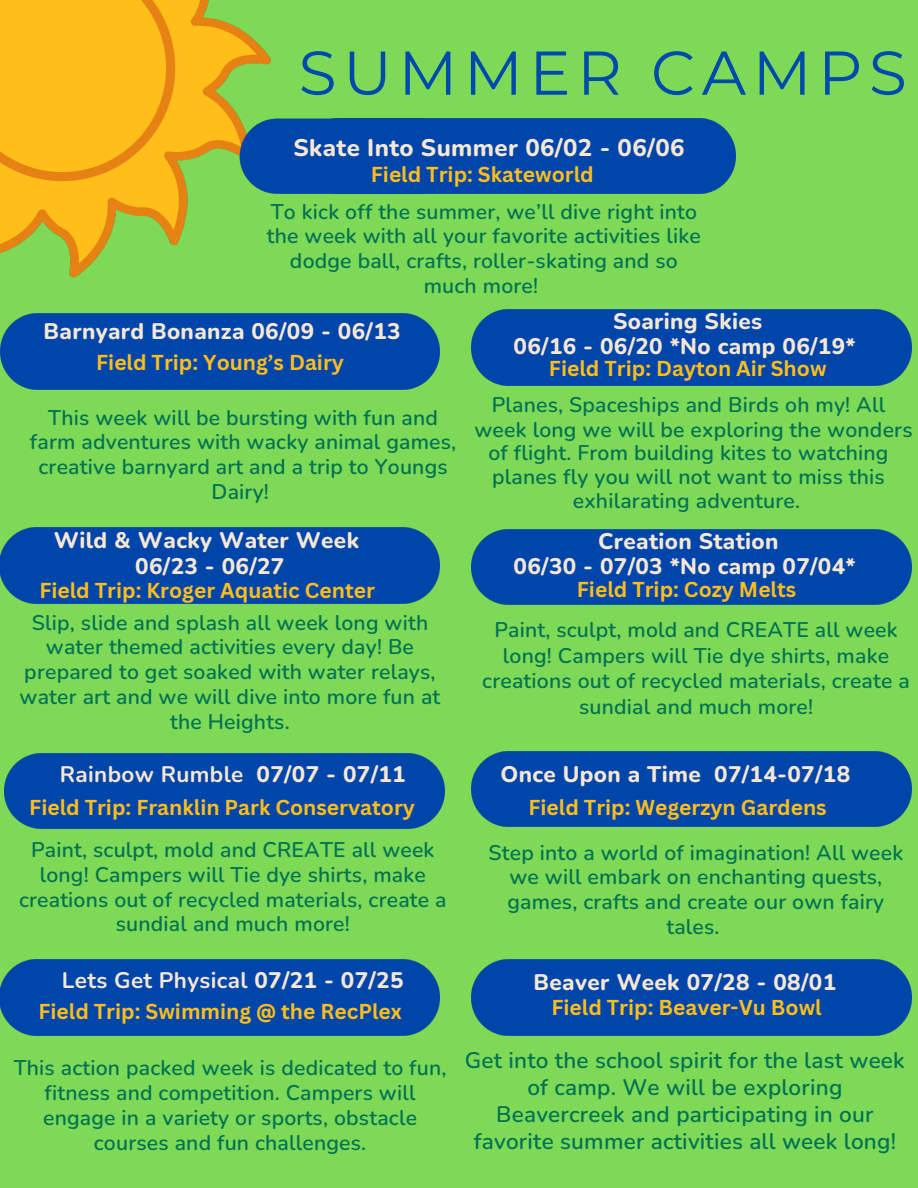
<style>
.page{position:relative;width:918px;height:1188px;background:#7ed957}
.page>*{position:absolute;margin:0;border:0;box-sizing:border-box;transform-origin:0 0}
.t1{font:61.8px "Montserrat";letter-spacing:.105em;color:#004aad}
.t2{font:800 24px "Nunito";letter-spacing:.015em;color:#f8e7d3}
.t3{font:800 22.5px/25.8px "Nunito";letter-spacing:.015em;color:#f8e7d3;text-align:center}
.t4{font:600 22.5px/27px "Nunito";letter-spacing:.01em;color:#027353;text-align:center}
.t5{font:700 22.5px "Nunito";letter-spacing:.015em;color:#f8e7d3}
.t6{font:600 21.15px/24.8px "Nunito";letter-spacing:.01em;color:#027353;text-align:center}
.t7{font:700 21px "Canva Sans";color:#ffbe1a}
.s1{font-weight:800}
</style>
<div class="page">
<div style="left:0;top:314px;width:440px;height:75px;background:#0046aa"></div>
<div style="left:5px;top:754px;width:439px;height:75px;background:#0046aa"></div>
<div style="left:424px;top:119px;width:311px;height:74px;background:#0046aa"></div>
<img style="left:0;top:0;width:424px;height:278px">
<div style="left:472px;top:960px;width:440px;height:75px;background:#0046aa"></div>
<div style="left:472px;top:529px;width:440px;height:76px;background:#0046aa"></div>
<div style="left:0;top:960px;width:440px;height:75px;background:#0046aa"></div>
<div style="left:0;top:528px;width:440px;height:75px;background:#0046aa"></div>
<div style="left:472px;top:751px;width:440px;height:76px;background:#0046aa"></div>
<div style="left:472px;top:310px;width:440px;height:75px;background:#0046aa"></div>
<h2 class="t1" style="left:299px;top:35px;width:610px">SUMMER CAMPS</h2>
<p class="t2" style="left:293px;top:132px;width:393px">Skate Into Summer 06/02 - 06/06</p>
<p class="t7" style="left:371px;top:160px;width:224px">Field Trip: Skateworld</p>
<p class="t6" style="left:267px;top:199px;width:435px">To kick off the summer, we’ll dive right into the week with all your favorite activities like dodge ball, crafts, roller-skating and so much more!</p>
<h2 class="t3" style="left:44px;top:318px;width:359px">Barnyard Bonanza 06/09 - 06/13</h2>
<p class="t7" style="left:96px;top:348px;width:249px">Field Trip: Young’s Dairy</p>
<h2 class="t6" style="left:30px;top:405px;width:428px">This week will be bursting with fun and farm adventures with wacky animal games, creative barnyard art and a trip to Youngs<br>Dairy!</h2>
<p class="t3" style="left:54px;top:528px;width:307px">Wild &amp; Wacky Water Week<br>06/23 - 06/27</p>
<h2 class="t7" style="left:39px;top:576px;width:337px">Field Trip: Kroger Aquatic Center</h2>
<p class="t6" style="left:20px;top:610px;width:422px">Slip, slide and splash all week long with water themed activities every day! Be prepared to get soaked with water relays, water art and we will dive into more fun at the Heights.</p>
<p class="t5" style="left:60px;top:759px;width:347px">Rainbow Rumble <span class="s1">07/07 - 07/11</span></p>
<p class="t3" style="left:613px;top:309px;width:151px">Soaring Skies</p>
<p class="t3" style="left:514px;top:334px;width:344px">06/16 - 06/20 *No camp 06/19*</p>
<p class="t7" style="left:549px;top:354px;width:279px">Field Trip: Dayton Air Show</p>
<p class="t6" style="left:492px;top:393px;width:395px">Planes, Spaceships and Birds oh my! All</p>
<h2 class="t6" style="left:475px;top:418px;width:440px">week long we will be exploring the wonders</h2>
<p class="t6" style="left:488px;top:441px;width:402px">of flight. From building kites to watching</p>
<p class="t6" style="left:492px;top:465px;width:394px">planes fly you will not want to miss this</p>
<p class="t6" style="left:573px;top:489px;width:229px">exhilarating adventure.</p>
<p class="t3" style="left:598px;top:528px;width:182px">Creation Station</p>
<p class="t3" style="left:514px;top:553px;width:344px">06/30 - 07/03 *No camp 07/04*</p>
<p class="t7" style="left:577px;top:574px;width:221px">Field Trip: Cozy Melts</p>
<p class="t6" style="left:494px;top:618px;width:405px">Paint, sculpt, mold and CREATE all week</p>
<p class="t6" style="left:503px;top:644px;width:388px">long! Campers will Tie dye shirts, make</p>
<p class="t6" style="left:482px;top:669px;width:429px">creations out of recycled materials, create a</p>
<p class="t6" style="left:579px;top:694px;width:236px">sundial and much more!</p>
<p class="t3" style="left:500px;top:762px;width:351px">Once Upon a Time 07/14-07/18</p>
<p class="t7" style="left:29px;top:792px;width:387px">Field Trip: Franklin Park Conservatory</p>
<h2 class="t7" style="left:528px;top:792px;width:300px">Field Trip: Wegerzyn Gardens</h2>
<p class="t6" style="left:19px;top:838px;width:429px">Paint, sculpt, mold and CREATE all week long! Campers will Tie dye shirts, make creations out of recycled materials, create a sundial and much more!</p>
<h2 class="t5" style="left:62px;top:965px;width:343px">Lets Get Physical <span class="s1">07/21 - 07/25</span></h2>
<p class="t6" style="left:488px;top:840px;width:416px">Step into a world of imagination! All week we will embark on enchanting quests, games, crafts and create our own fairy tales.</p>
<p class="t3" style="left:534px;top:970px;width:304px">Beaver Week 07/28 - 08/01</p>
<h2 class="t7" style="left:38px;top:996px;width:365px">Field Trip: Swimming @ the RecPlex</h2>
<p class="t7" style="left:551px;top:992px;width:272px">Field Trip: Beaver-Vu Bowl</p>
<h2 class="t6" style="left:14px;top:1056px;width:434px">This action packed week is dedicated to fun, fitness and competition. Campers will engage in a variety or sports, obstacle courses and fun challenges.</h2>
<p class="t4" style="left:465px;top:1047px;width:441px">Get into the school spirit for the last week of camp. We will be exploring Beavercreek and participating in our favorite summer activities all week long!</p>
</div>
